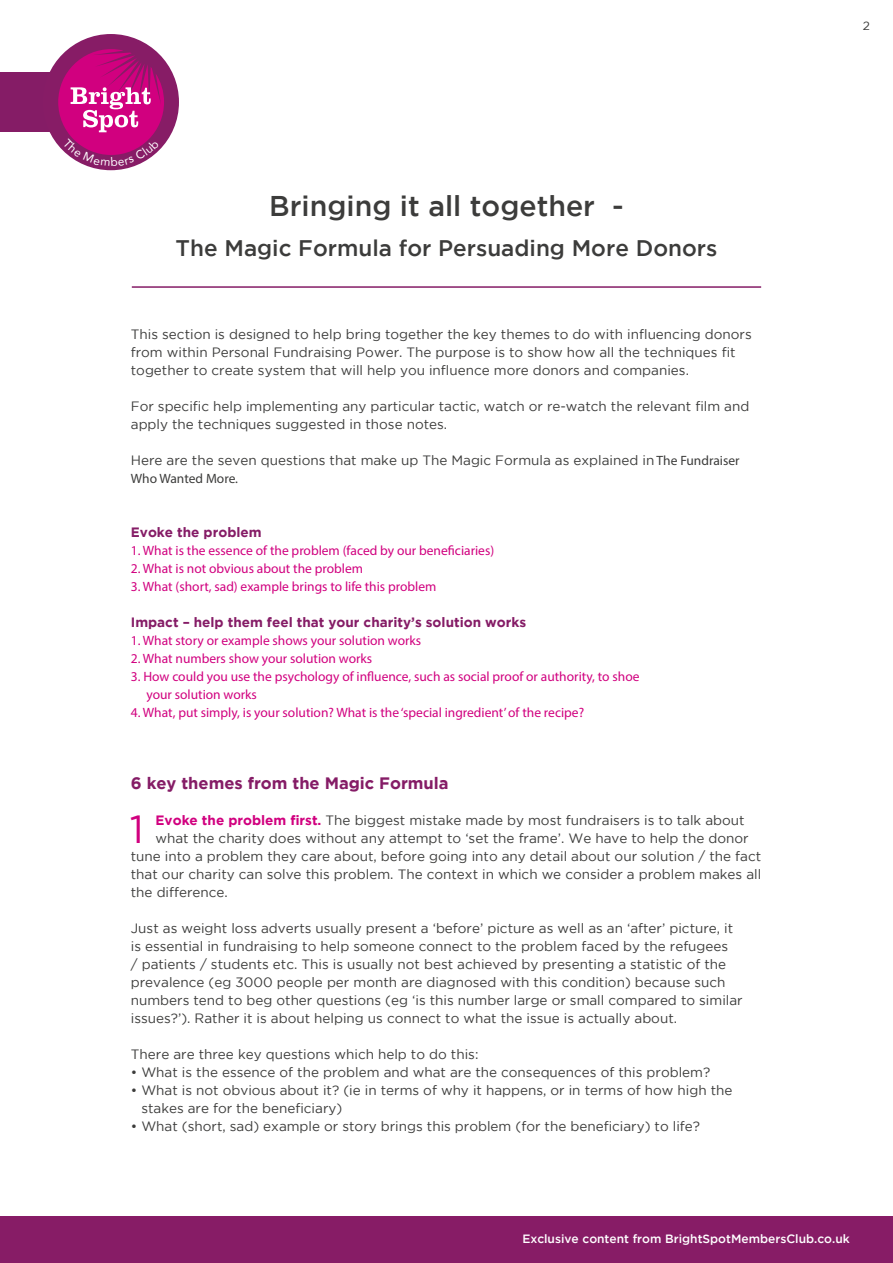
<style>
.page{position:relative;width:893px;height:1263px;background:#fff}
.page>*{position:absolute;margin:0;border:0;box-sizing:border-box;transform-origin:0 0}
.t1{font:39.15px "Gotham";color:#d1007f}
.t2{font:500 28.5px "Gotham";color:#3c3c3b}
.t3{font:500 22.5px "Gotham";color:#3c3c3b}
.t4{font:700 16.5px "Gotham";color:#851c66}
.t5{font:13.5px/18px "Gotham";color:#3c3c3b}
.t6{font:13.5px/18px "Myriad Pro";color:#d1007f}
.t7{font:700 13.5px "Gotham";color:#851c66}
.t8{font:13.5px "Myriad Pro";color:#3c3c3b}
.t9{font:500 12px "Gotham";color:#fff}
.t10{font:12px "Gotham";color:#3c3c3b}
.s1{font-family:"Myriad Pro"}
.s2{font-weight:700;color:#d1007f}
</style>
<div class="page">
<div style="left:0;top:72px;width:81px;height:60px;background:#851c66"></div>
<div style="left:43px;top:34px;width:136px;height:136px;background:#871c66;border-radius:50%"></div>
<hr style="left:132px;top:286px;width:629px;height:2px;background:#851c66">
<div style="left:0;top:1216px;width:893px;height:47px;background:#871c66"></div>
<svg style="left:58px;top:49px;width:106px;height:117px"></svg>
<p class="t10" style="left:863px;top:19px;width:9px">2</p>
<h2 class="t2" style="left:269px;top:190px;width:356px">Bringing it all together -</h2>
<h3 class="t3" style="left:176px;top:235px;width:543px">The Magic Formula for Persuading More Donors</h3>
<p class="t5" style="left:131px;top:325px;width:622px">This section is designed to help bring together the key themes to do with influencing donors from within Personal Fundraising Power. The purpose is to show how all the techniques fit together to create system that will help you influence more donors and companies.</p>
<p class="t5" style="left:131px;top:397px;width:620px">For specific help implementing any particular tactic, watch or re-watch the relevant film and apply the techniques suggested in those notes.</p>
<p class="t5" style="left:131px;top:451px;width:610px">Here are the seven questions that make up The Magic Formula as explained in <span class="s1">The Fundraiser</span></p>
<p class="t8" style="left:131px;top:471px;width:109px">Who Wanted More.</p>
<p class="t7" style="left:131px;top:525px;width:132px">Evoke the problem</p>
<p class="t6" style="left:131px;top:542px;width:365px">1. What is the essence of the problem (faced by our beneficiaries)</p>
<p class="t6" style="left:131px;top:560px;width:234px">2. What is not obvious about the problem</p>
<p class="t6" style="left:131px;top:578px;width:307px">3. What (short, sad) example brings to life this problem</p>
<p class="t7" style="left:131px;top:615px;width:397px">Impact – help them feel that your charity’s solution works</p>
<p class="t6" style="left:131px;top:632px;width:292px">1. What story or example shows your solution works</p>
<p class="t6" style="left:131px;top:650px;width:243px">2. What numbers show your solution works</p>
<p class="t6" style="left:147px;top:668px;width:495px;text-indent:-16px">3. How could you use the psychology of influence, such as social proof or authority, to shoe your solution works</p>
<p class="t6" style="left:131px;top:704px;width:455px">4. What, put simply, is your solution? What is the ‘special ingredient’ of the recipe?</p>
<p class="t4" style="left:131px;top:774px;width:319px">6 key themes from the Magic Formula</p>
<h1 class="t1" style="left:130px;top:808px;width:16px">1</h1>
<p class="t5" style="left:156px;top:811px;width:591px"><span class="s2">Evoke the problem first.</span> The biggest mistake made by most fundraisers is to talk about</p>
<p class="t5" style="left:156px;top:829px;width:595px">what the charity does without any attempt to ‘set the frame’. We have to help the donor</p>
<p class="t5" style="left:131px;top:847px;width:632px">tune into a problem they care about, before going into any detail about our solution / the fact</p>
<p class="t5" style="left:131px;top:865px;width:632px">that our charity can solve this problem. The context in which we consider a problem makes all</p>
<p class="t5" style="left:131px;top:883px;width:99px">the difference.</p>
<p class="t5" style="left:131px;top:919px;width:613px">Just as weight loss adverts usually present a ‘before’ picture as well as an ‘after’ picture, it is essential in fundraising to help someone connect to the problem faced by the refugees<br>/ patients / students etc. This is usually not best achieved by presenting a statistic of the prevalence (eg 3000 people per month are diagnosed with this condition) because such numbers tend to beg other questions (eg ‘is this number large or small compared to similar issues?’). Rather it is about helping us connect to what the issue is actually about.</p>
<p class="t5" style="left:131px;top:1045px;width:349px">There are three key questions which help to do this:</p>
<p class="t5" style="left:131px;top:1063px;width:581px">• What is the essence of the problem and what are the consequences of this problem?</p>
<p class="t5" style="left:141px;top:1081px;width:593px;text-indent:-11px">• What is not obvious about it? (ie in terms of why it happens, or in terms of how high the stakes are for the beneficiary)</p>
<p class="t5" style="left:131px;top:1117px;width:571px">• What (short, sad) example or story brings this problem (for the beneficiary) to life?</p>
<p class="t9" style="left:522px;top:1232px;width:329px">Exclusive content from BrightSpotMembersClub.co.uk</p>
</div>
